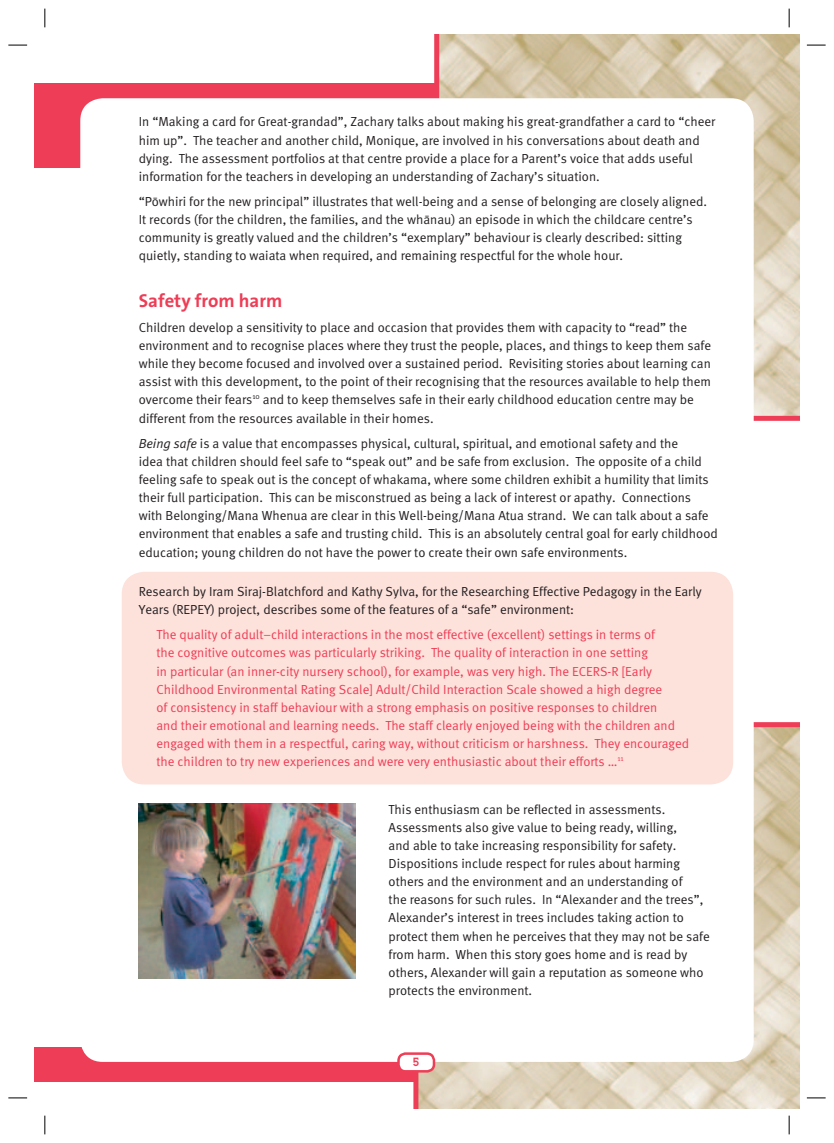
<style>
.page{position:relative;width:834px;height:1143px;background:#fff}
.page>*{position:absolute;margin:0;border:0;box-sizing:border-box;transform-origin:0 0}
.t1{font:18.75px "The Sans NZ Bold";color:#ee3d56}
.t2{font:13.12px/18.1px "Meta Normal NZ";color:#231f20}
.t3{font:13.12px/18.1px "Meta Normal NZ";color:#ee3d56}
.t4{font:12.5px "B9 Macron";color:#ee3d56}
.s1{font-style:italic}
</style>
<div class="page">
<div style="left:34px;top:1047px;width:11px;height:34px;background:#ee3d56"></div>
<div style="left:34px;top:83px;width:11px;height:85px;background:#ee3d56"></div>
<div style="left:45px;top:1047px;width:416px;height:34px;background:#ee3d56"></div>
<div style="left:45px;top:83px;width:423px;height:85px;background:#ee3d56"></div>
<svg style="left:434px;top:34px;width:366px;height:387px;background:#d7c7ac"></svg>
<svg style="left:413px;top:722px;width:387px;height:386px;background:#ddcfb8"></svg>
<div style="left:80px;top:98px;width:673px;height:963px;background:#fff;border-radius:22px"></div>
<div style="left:398px;top:1053px;width:36px;height:18px;background:#fff;border-radius:7px"></div>
<div style="left:397px;top:1052px;width:38px;height:20px;border:2px solid #ee3d56;border-radius:7px"></div>
<div style="left:122px;top:572px;width:611px;height:212px;background:#fde1db;border-radius:22px"></div>
<img style="left:139px;top:803px;width:216px;height:175px">
<svg style="left:8px;top:44px;width:19px;height:2px"></svg>
<svg style="left:807px;top:44px;width:18px;height:2px"></svg>
<svg style="left:8px;top:1097px;width:19px;height:1px"></svg>
<svg style="left:807px;top:1097px;width:18px;height:1px"></svg>
<svg style="left:44px;top:9px;width:2px;height:18px"></svg>
<svg style="left:44px;top:1115px;width:2px;height:19px"></svg>
<svg style="left:788px;top:9px;width:2px;height:18px"></svg>
<svg style="left:788px;top:1115px;width:2px;height:19px"></svg>
<p class="t2" style="left:139px;top:114px;width:578px">In “Making a card for Great-grandad”, Zachary talks about making his great-grandfather a card to “cheer him up”. The teacher and another child, Monique, are involved in his conversations about death and dying. The assessment portfolios at that centre provide a place for a Parent’s voice that adds useful information for the teachers in developing an understanding of Zachary’s situation.</p>
<p class="t2" style="left:139px;top:193px;width:570px">“Pòwhiri for the new principal” illustrates that well-being and a sense of belonging are closely aligned.<br>It records (for the children, the families, and the whànau) an episode in which the childcare centre’s community is greatly valued and the children’s “exemplary” behaviour is clearly described: sitting quietly, standing to waiata when required, and remaining respectful for the whole hour.</p>
<h1 class="t1" style="left:139px;top:293px;width:145px">Safety from harm</h1>
<p class="t2" style="left:139px;top:319px;width:574px">Children develop a sensitivity to place and occasion that provides them with capacity to “read” the environment and to recognise places where they trust the people, places, and things to keep them safe while they become focused and involved over a sustained period. Revisiting stories about learning can assist with this development, to the point of their recognising that the resources available to help them overcome their fears<sup>10</sup> and to keep themselves safe in their early childhood education centre may be different from the resources available in their homes.</p>
<p class="t2" style="left:139px;top:435px;width:580px"><span class="s1">Being safe</span> is a value that encompasses physical, cultural, spiritual, and emotional safety and the<br>idea that children should feel safe to “speak out” and be safe from exclusion. The opposite of a child feeling safe to speak out is the concept of whakama, where some children exhibit a humility that limits their full participation. This can be misconstrued as being a lack of interest or apathy. Connections with Belonging/Mana Whenua are clear in this Well-being/Mana Atua strand. We can talk about a safe environment that enables a safe and trusting child. This is an absolutely central goal for early childhood education; young children do not have the power to create their own safe environments.</p>
<p class="t2" style="left:139px;top:583px;width:564px">Research by Iram Siraj-Blatchford and Kathy Sylva, for the Researching Effective Pedagogy in the Early<br>Years (REPEY) project, describes some of the features of a “safe” environment:</p>
<p class="t3" style="left:156px;top:626px;width:534px">The quality of adult–child interactions in the most effective (excellent) settings in terms of<br>the cognitive outcomes was particularly striking. The quality of interaction in one setting<br>in particular (an inner-city nursery school), for example, was very high. The ECERS-R [Early Childhood Environmental Rating Scale] Adult/Child Interaction Scale showed a high degree<br>of consistency in staff behaviour with a strong emphasis on positive responses to children<br>and their emotional and learning needs. The staff clearly enjoyed being with the children and engaged with them in a respectful, caring way, without criticism or harshness. They encouraged the children to try new experiences and were very enthusiastic about their efforts …<sup>11</sup></p>
<p class="t2" style="left:389px;top:801px;width:323px">This enthusiasm can be reflected in assessments.<br>Assessments also give value to being ready, willing,<br>and able to take increasing responsibility for safety.<br>Dispositions include respect for rules about harming others and the environment and an understanding of<br>the reasons for such rules. In “Alexander and the trees”, Alexander’s interest in trees includes taking action to protect them when he perceives that they may not be safe from harm. When this story goes home and is read by others, Alexander will gain a reputation as someone who protects the environment.</p>
<p class="t4" style="left:412px;top:1056px;width:10px">5</p>
</div>
